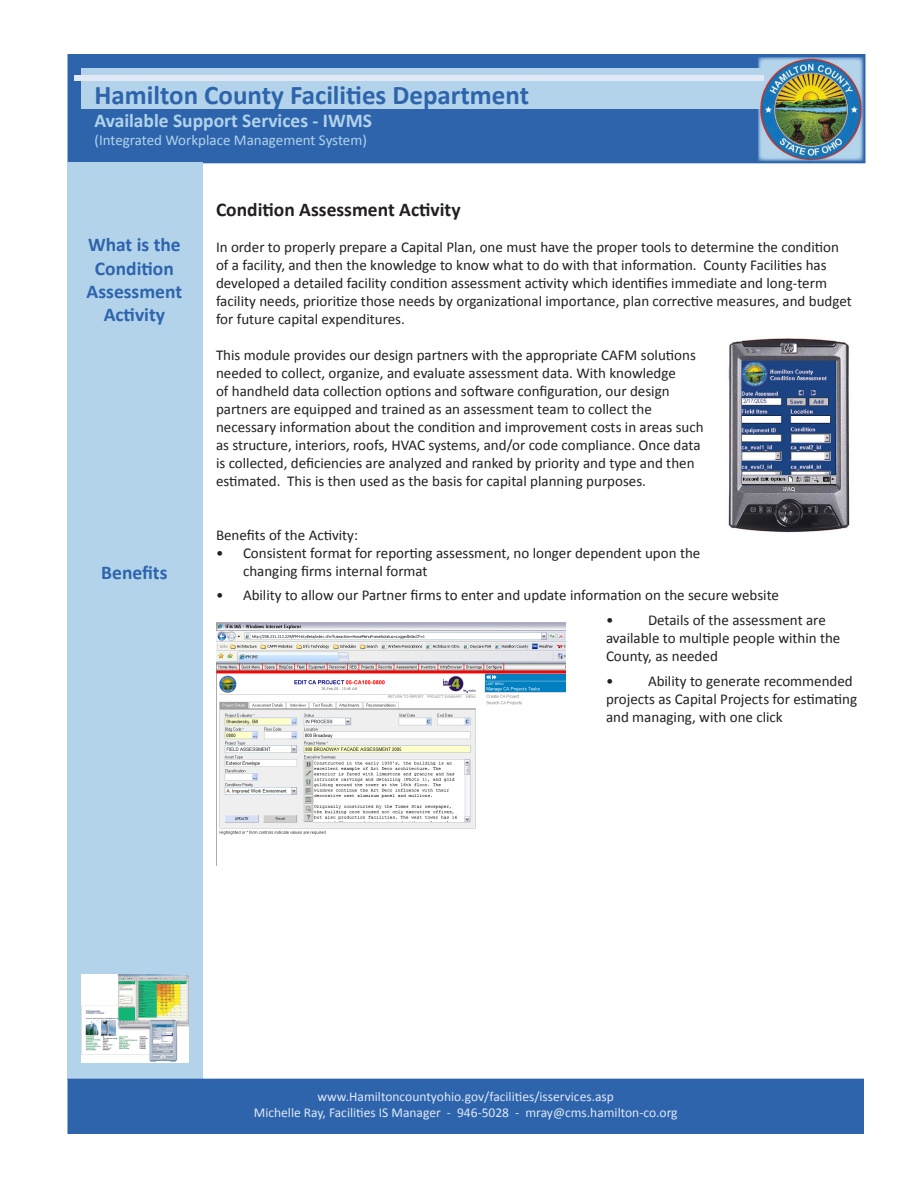
<style>
.page{position:relative;width:918px;height:1188px;background:#fff}
.page>*{position:absolute;margin:0;border:0;box-sizing:border-box;transform-origin:0 0}
.t1{font:700 27px "Calibri";color:#2d64ac}
.t2{font:700 19.5px/23.4px "Calibri";color:#2d64ac;text-align:center}
.t3{font:700 19.5px "Calibri";color:#b3d3eb}
.t4{font:700 19.5px "Calibri";color:#231f20}
.t5{font:15px/18px "Calibri";color:#231f20}
.t6{font:15px "Calibri";color:#b3d3eb}
.t7{font:13.5px/16.2px "Calibri";color:#e1e9f6;text-align:center}
</style>
<div class="page">
<div style="left:68px;top:54px;width:798px;height:109px;background:#2d64ac"></div>
<div style="left:81px;top:68px;width:717px;height:41px;background:#b3d3eb"></div>
<div style="left:67px;top:163px;width:136px;height:917px;background:#b3d3eb"></div>
<img style="left:758px;top:57px;width:105px;height:104px">
<div style="left:74px;top:75px;width:690px;height:6px;background:#e1e9f6"></div>
<div style="left:68px;top:1079px;width:796px;height:55px;background:#2d64ac"></div>
<img style="left:81px;top:975px;width:108px;height:87px">
<img style="left:728px;top:338px;width:122px;height:195px">
<img style="left:216px;top:622px;width:350px;height:244px">
<h1 class="t1" style="left:94px;top:78px;width:436px">Hamilton County Facilities Department</h1>
<h2 class="t3" style="left:94px;top:109px;width:279px">Available Support Services - IWMS</h2>
<p class="t6" style="left:94px;top:131px;width:274px">(Integrated Workplace Management System)</p>
<p class="t2" style="left:87px;top:232px;width:97px">What is the<br>Condition<br>Assessment<br>Activity</p>
<p class="t2" style="left:101px;top:560px;width:68px">Benefits</p>
<p class="t4" style="left:216px;top:197px;width:246px">Condition Assessment Activity</p>
<p class="t5" style="left:216px;top:237px;width:637px">In order to properly prepare a Capital Plan, one must have the proper tools to determine the condition of a facility, and then the knowledge to know what to do with that information. County Facilities has developed a detailed facility condition assessment activity which identifies immediate and long-term facility needs, prioritize those needs by organizational importance, plan corrective measures, and budget for future capital expenditures.</p>
<p class="t5" style="left:216px;top:345px;width:489px">This module provides our design partners with the appropriate CAFM solutions needed to collect, organize, and evaluate assessment data. With knowledge<br>of handheld data collection options and software configuration, our design partners are equipped and trained as an assessment team to collect the necessary information about the condition and improvement costs in areas such as structure, interiors, roofs, HVAC systems, and/or code compliance. Once data is collected, deficiencies are analyzed and ranked by priority and type and then estimated. This is then used as the basis for capital planning purposes.</p>
<p class="t5" style="left:216px;top:525px;width:144px">Benefits of the Activity:</p>
<p class="t5" style="left:243px;top:543px;width:459px;text-indent:-27px">• Consistent format for reporting assessment, no longer dependent upon the changing firms internal format</p>
<p class="t5" style="left:216px;top:586px;width:565px">• Ability to allow our Partner firms to enter and update information on the secure website</p>
<p class="t5" style="left:606px;top:610px;width:236px">• Details of the assessment are available to multiple people within the<br>County, as needed</p>
<p class="t5" style="left:606px;top:671px;width:253px">• Ability to generate recommended projects as Capital Projects for estimating and managing, with one click</p>
<p class="t7" style="left:254px;top:1088px;width:425px">www.Hamiltoncountyohio.gov/facilities/isservices.asp<br>Michelle Ray, Facilities IS Manager - 946-5028 - mray@cms.hamilton-co.org</p>
</div>
